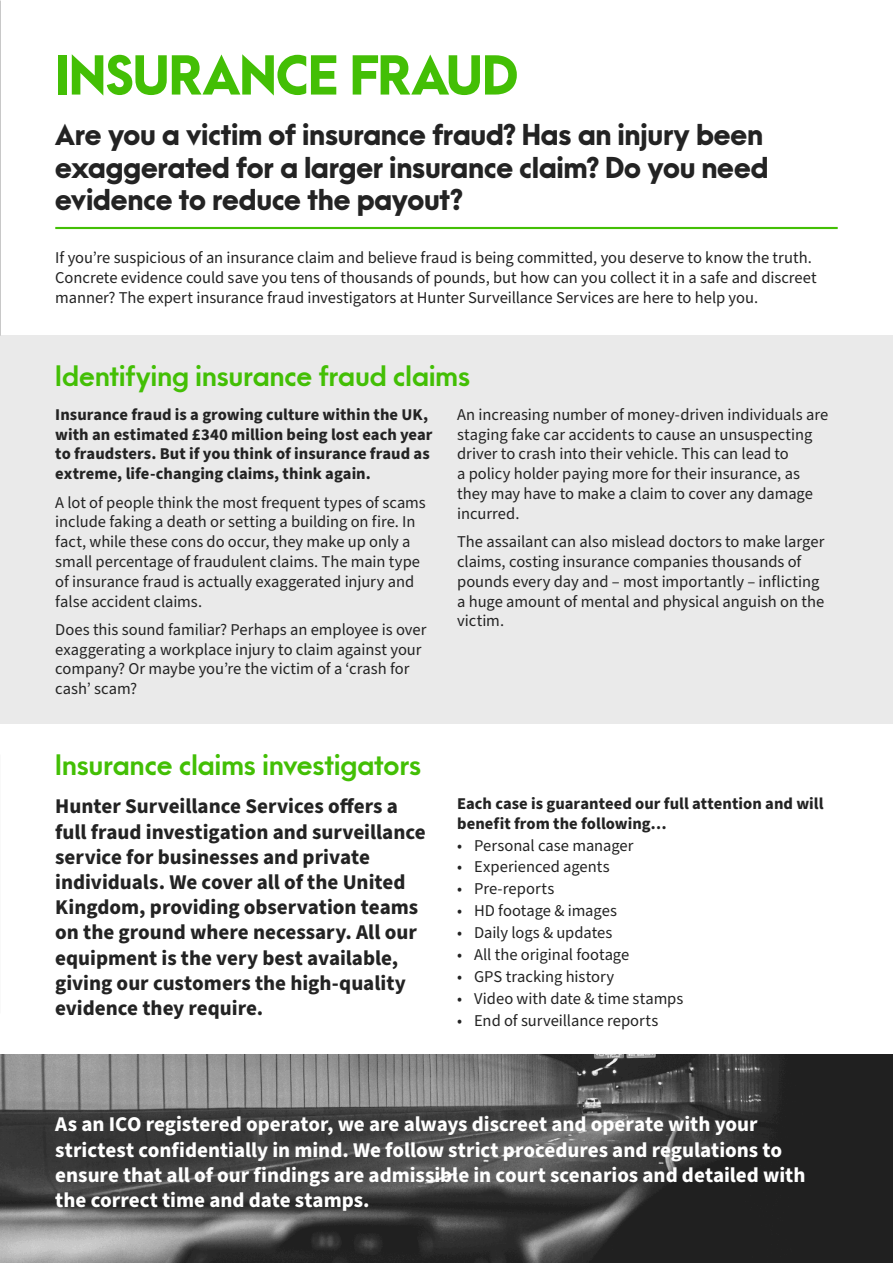
<style>
.page{position:relative;width:893px;height:1263px;background:#fff}
.page>*{position:absolute;margin:0;border:0;box-sizing:border-box;transform-origin:0 0}
.t1{font:900 51px "Arca Majora";letter-spacing:.005em;color:#43bf05}
.t2{font:900 27px/32.4px "Arca Majora";letter-spacing:.005em;color:#232323}
.t3{font:700 27px "Arca Majora";color:#43bf05}
.t4{font:700 21px/25.2px "Source Sans Pro";color:#232323}
.t5{font:700 21px/25.2px "Source Sans Pro";color:#fff}
.t6{font:16.5px/19.8px "Source Sans Pro";letter-spacing:-.005em;color:#232323}
.t7{font:700 16.5px/19.8px "Source Sans Pro";color:#232323}
</style>
<div class="page">
<img style="left:0;top:1055px;width:893px;height:208px">
<div style="left:0;top:335px;width:893px;height:389px;background:#eaeaea"></div>
<hr style="left:55px;top:227px;width:783px;height:2px;background:#43bf05">
<h1 class="t1" style="left:55px;top:35px;width:464px">INSURANCE FRAUD</h1>
<h2 class="t2" style="left:55px;top:116px;width:714px">Are you a victim of insurance fraud? Has an injury been exaggerated for a larger insurance claim? Do you need evidence to reduce the payout?</h2>
<p class="t6" style="left:55px;top:248px;width:763px">If you’re suspicious of an insurance claim and believe fraud is being committed, you deserve to know the truth.<br>Concrete evidence could save you tens of thousands of pounds, but how can you collect it in a safe and discreet manner? The expert insurance fraud investigators at Hunter Surveillance Services are here to help you.</p>
<h2 class="t3" style="left:55px;top:354px;width:416px">Identifying insurance fraud claims</h2>
<p class="t7" style="left:55px;top:405px;width:379px">Insurance fraud is a growing culture within the UK, with an estimated £340 million being lost each year to fraudsters. But if you think of insurance fraud as extreme, life-changing claims, think again.</p>
<p class="t6" style="left:55px;top:493px;width:372px">A lot of people think the most frequent types of scams include faking a death or setting a building on fire. In fact, while these cons do occur, they make up only a small percentage of fraudulent claims. The main type of insurance fraud is actually exaggerated injury and false accident claims.</p>
<p class="t6" style="left:55px;top:620px;width:373px">Does this sound familiar? Perhaps an employee is over exaggerating a workplace injury to claim against your company? Or maybe you’re the victim of a ‘crash for cash’ scam?</p>
<p class="t6" style="left:457px;top:405px;width:373px">An increasing number of money-driven individuals are staging fake car accidents to cause an unsuspecting driver to crash into their vehicle. This can lead to<br>a policy holder paying more for their insurance, as they may have to make a claim to cover any damage incurred.</p>
<p class="t6" style="left:457px;top:532px;width:369px">The assailant can also mislead doctors to make larger claims, costing insurance companies thousands of pounds every day and – most importantly – inflicting a huge amount of mental and physical anguish on the victim.</p>
<h2 class="t3" style="left:55px;top:743px;width:368px">Insurance claims investigators</h2>
<p class="t4" style="left:55px;top:794px;width:372px">Hunter Surveillance Services offers a full fraud investigation and surveillance service for businesses and private individuals. We cover all of the United Kingdom, providing observation teams on the ground where necessary. All our equipment is the very best available, giving our customers the high-quality evidence they require.</p>
<p class="t7" style="left:457px;top:794px;width:368px">Each case is guaranteed our full attention and will benefit from the following…</p>
<p class="t6" style="left:457px;top:836px;width:178px">• Personal case manager</p>
<p class="t6" style="left:457px;top:858px;width:154px">• Experienced agents</p>
<p class="t6" style="left:457px;top:879px;width:99px">• Pre-reports</p>
<p class="t6" style="left:457px;top:901px;width:161px">• HD footage &amp; images</p>
<p class="t6" style="left:457px;top:923px;width:157px">• Daily logs &amp; updates</p>
<p class="t6" style="left:457px;top:945px;width:174px">• All the original footage</p>
<p class="t6" style="left:457px;top:967px;width:159px">• GPS tracking history</p>
<p class="t6" style="left:457px;top:989px;width:228px">• Video with date &amp; time stamps</p>
<p class="t6" style="left:457px;top:1011px;width:203px">• End of surveillance reports</p>
<p class="t5" style="left:55px;top:1112px;width:752px">As an ICO registered operator, we are always discreet and operate with your strictest confidentially in mind. We follow strict procedures and regulations to ensure that all of our findings are admissible in court scenarios and detailed with the correct time and date stamps.</p>
</div>
